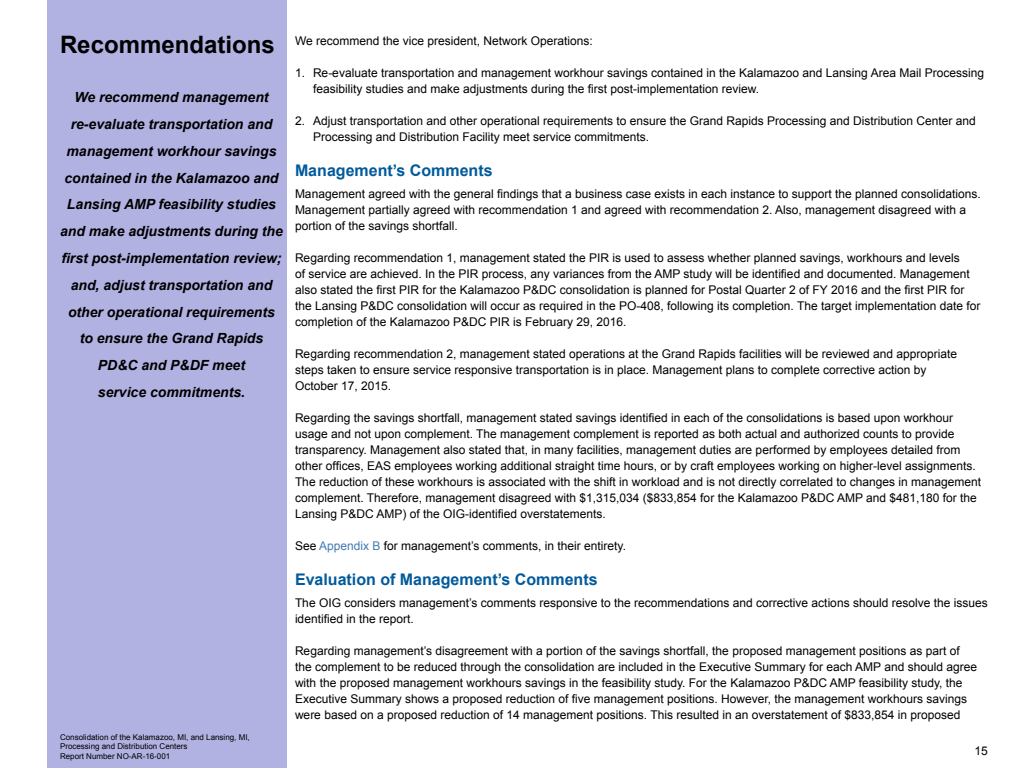
<style>
.page{position:relative;width:1024px;height:768px;background:#fff}
.page>*{position:absolute;margin:0;border:0;box-sizing:border-box;transform-origin:0 0}
.t1{font:700 24px "Arial";color:#000}
.t2{font:700 16px "Arial";color:#005a9b}
.t3{font:italic 700 14px/26.8px "Arial";color:#000;text-align:center}
.t4{font:12px/16px "Arial";color:#000}
.t5{font:8px/9.6px "Arial";color:#000}
.s1{color:#477ab2}
</style>
<div class="page">
<div style="left:48px;top:0;width:239px;height:768px;background:#b1b1e2"></div>
<h1 class="t1" style="left:60px;top:29px;width:216px">Recommendations</h1>
<p class="t3" style="left:60px;top:84px;width:224px">We recommend management re-evaluate transportation and management workhour savings contained in the Kalamazoo and<br>Lansing AMP feasibility studies and make adjustments during the first post-implementation review; and, adjust transportation and other operational requirements to ensure the Grand Rapids<br>PD&amp;C and P&amp;DF meet<br>service commitments.</p>
<p class="t4" style="left:295px;top:33px;width:299px">We recommend the vice president, Network Operations:</p>
<p class="t4" style="left:313px;top:65px;width:673px;text-indent:-18px">1. Re-evaluate transportation and management workhour savings contained in the Kalamazoo and Lansing Area Mail Processing feasibility studies and make adjustments during the first post-implementation review.</p>
<p class="t4" style="left:313px;top:113px;width:664px;text-indent:-18px">2. Adjust transportation and other operational requirements to ensure the Grand Rapids Processing and Distribution Center and<br>Processing and Distribution Facility meet service commitments.</p>
<h2 class="t2" style="left:295px;top:160px;width:199px">Management’s Comments</h2>
<p class="t4" style="left:295px;top:186px;width:687px">Management agreed with the general findings that a business case exists in each instance to support the planned consolidations.<br>Management partially agreed with recommendation 1 and agreed with recommendation 2. Also, management disagreed with a portion of the savings shortfall.</p>
<p class="t4" style="left:295px;top:250px;width:687px">Regarding recommendation 1, management stated the PIR is used to assess whether planned savings, workhours and levels<br>of service are achieved. In the PIR process, any variances from the AMP study will be identified and documented. Management also stated the first PIR for the Kalamazoo P&amp;DC consolidation is planned for Postal Quarter 2 of FY 2016 and the first PIR for the Lansing P&amp;DC consolidation will occur as required in the PO-408, following its completion. The target implementation date for completion of the Kalamazoo P&amp;DC PIR is February 29, 2016.</p>
<p class="t4" style="left:295px;top:346px;width:664px">Regarding recommendation 2, management stated operations at the Grand Rapids facilities will be reviewed and appropriate steps taken to ensure service responsive transportation is in place. Management plans to complete corrective action by<br>October 17, 2015.</p>
<p class="t4" style="left:295px;top:410px;width:688px">Regarding the savings shortfall, management stated savings identified in each of the consolidations is based upon workhour usage and not upon complement. The management complement is reported as both actual and authorized counts to provide transparency. Management also stated that, in many facilities, management duties are performed by employees detailed from other offices, EAS employees working additional straight time hours, or by craft employees working on higher-level assignments.<br>The reduction of these workhours is associated with the shift in workload and is not directly correlated to changes in management complement. Therefore, management disagreed with $1,315,034 ($833,854 for the Kalamazoo P&amp;DC AMP and $481,180 for the Lansing P&amp;DC AMP) of the OIG-identified overstatements.</p>
<p class="t4" style="left:295px;top:538px;width:333px">See <span class="s1">Appendix B</span> for management’s comments, in their entirety.</p>
<h2 class="t2" style="left:295px;top:569px;width:304px">Evaluation of Management’s Comments</h2>
<p class="t4" style="left:295px;top:595px;width:694px">The OIG considers management’s comments responsive to the recommendations and corrective actions should resolve the issues identified in the report.</p>
<p class="t4" style="left:295px;top:643px;width:684px">Regarding management’s disagreement with a portion of the savings shortfall, the proposed management positions as part of the complement to be reduced through the consolidation are included in the Executive Summary for each AMP and should agree with the proposed management workhours savings in the feasibility study. For the Kalamazoo P&amp;DC AMP feasibility study, the Executive Summary shows a proposed reduction of five management positions. However, the management workhours savings were based on a proposed reduction of 14 management positions. This resulted in an overstatement of $833,854 in proposed</p>
<p class="t5" style="left:60px;top:732px;width:191px">Consolidation of the Kalamazoo, MI, and Lansing, MI,<br>Processing and Distribution Centers<br>Report Number NO-AR-16-001</p>
<p class="t4" style="left:975px;top:743px;width:15px">15</p>
</div>
